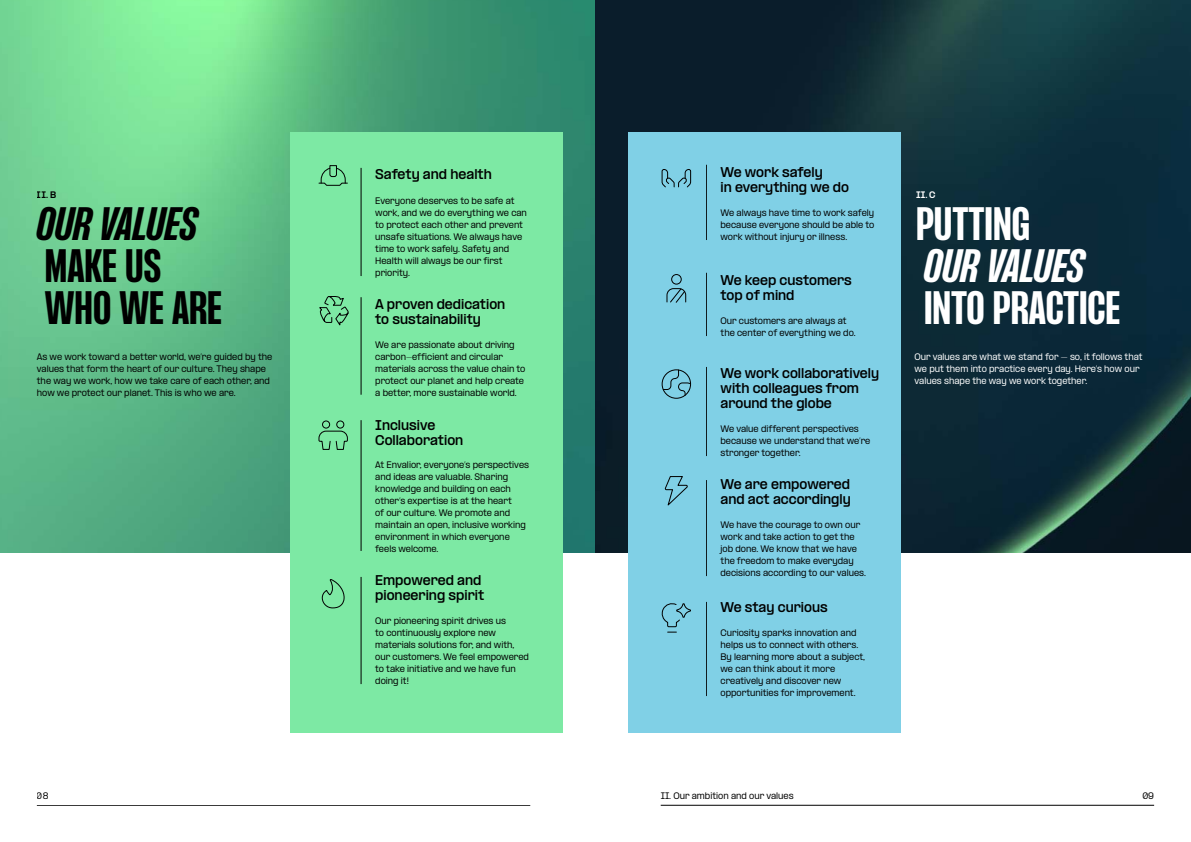
<style>
.page{position:relative;width:1191px;height:842px;background:#fff}
.page>*{position:absolute;margin:0;border:0;box-sizing:border-box;transform-origin:0 0}
.t1{font:700 condensed 41px "PP Formula";color:#fff}
.t2{font:700 condensed 41px/42px "PP Formula";color:#000}
.t3{font:italic 700 condensed 41px "PP Formula";color:#fff}
.t4{font:italic 700 condensed 41px "PP Formula";color:#000}
.t5{font:700 12px/15px "PP Formula";color:#000}
.t6{font:500 8px/12px "PP Formula";color:#000}
.t7{font:500 8px/12px "PP Formula";color:#fff}
.t8{font:800 8px "PP Formula";color:#000}
.t9{font:800 8px "PP Formula";color:#fff}
</style>
<div class="page">
<img style="left:0;top:0;width:595px;height:552px">
<svg style="left:595px;top:0;width:596px;height:552px;background:#0e2b36"></svg>
<div style="left:291px;top:132px;width:272px;height:600px;background:#7de9a4"></div>
<div style="left:628px;top:132px;width:272px;height:600px;background:#80d0e6"></div>
<hr style="left:706px;top:165px;width:1px;height:75px;background:#000">
<hr style="left:706px;top:273px;width:1px;height:63px;background:#000">
<hr style="left:706px;top:367px;width:1px;height:89px;background:#000">
<hr style="left:706px;top:602px;width:1px;height:94px;background:#000">
<hr style="left:706px;top:480px;width:1px;height:96px;background:#000">
<hr style="left:361px;top:168px;width:1px;height:108px;background:#000">
<hr style="left:361px;top:420px;width:1px;height:131px;background:#000">
<hr style="left:361px;top:577px;width:1px;height:107px;background:#000">
<svg style="left:318px;top:165px;width:30px;height:21px"></svg>
<svg style="left:661px;top:169px;width:30px;height:19px"></svg>
<div style="left:322px;top:421px;width:8px;height:7px;border:1px solid #000;border-radius:50%"></div>
<div style="left:336px;top:421px;width:8px;height:7px;border:1px solid #000;border-radius:50%"></div>
<svg style="left:318px;top:430px;width:30px;height:20px"></svg>
<svg style="left:666px;top:274px;width:20px;height:29px"></svg>
<hr style="left:361px;top:297px;width:1px;height:98px;background:#000">
<svg style="left:319px;top:296px;width:30px;height:30px"></svg>
<div style="left:662px;top:369px;width:29px;height:30px;border:1px solid #000;border-radius:50%"></div>
<svg style="left:662px;top:369px;width:29px;height:27px"></svg>
<svg style="left:322px;top:579px;width:23px;height:29px"></svg>
<svg style="left:665px;top:476px;width:23px;height:30px"></svg>
<svg style="left:661px;top:603px;width:30px;height:30px"></svg>
<hr style="left:660px;top:805px;width:494px;height:1px;background:#000">
<hr style="left:37px;top:805px;width:493px;height:1px;background:#000">
<h2 class="t5" style="left:720px;top:165px;width:130px">We work safely<br>in everything we do</h2>
<h2 class="t5" style="left:375px;top:167px;width:118px">Safety and health</h2>
<p class="t8" style="left:37px;top:189px;width:21px">II. B</p>
<p class="t9" style="left:916px;top:190px;width:21px">II. C</p>
<p class="t6" style="left:375px;top:195px;width:153px">Everyone deserves to be safe at work, and we do everything we can to protect each other and prevent unsafe situations. We always have time to work safely. Safety and<br>Health will always be our first priority.</p>
<h1 class="t4" style="left:37px;top:199px;width:162px">OUR VALUES</h1>
<h1 class="t2" style="left:45px;top:245px;width:179px">MAKE US<br>WHO WE ARE</h1>
<p class="t6" style="left:37px;top:351px;width:237px">As we work toward a better world, we’re guided by the values that form the heart of our culture. They shape the way we work, how we take care of each other, and how we protect our planet. This is who we are.</p>
<h1 class="t1" style="left:916px;top:199px;width:115px">PUTTING</h1>
<h1 class="t3" style="left:924px;top:241px;width:162px">OUR VALUES</h1>
<h1 class="t1" style="left:924px;top:283px;width:198px">INTO PRACTICE</h1>
<p class="t7" style="left:914px;top:351px;width:230px">Our values are what we stand for – so, it follows that we put them into practice every day. Here’s how our values shape the way we work together.</p>
<p class="t6" style="left:720px;top:207px;width:155px;text-align:justify">We always have time to work safely because everyone should be able to work without injury or illness.</p>
<h2 class="t5" style="left:720px;top:273px;width:133px">We keep customers top of mind</h2>
<h2 class="t5" style="left:375px;top:297px;width:132px">A proven dedication to sustainability</h2>
<p class="t6" style="left:720px;top:315px;width:137px">Our customers are always at the center of everything we do.</p>
<p class="t6" style="left:375px;top:339px;width:152px">We are passionate about driving carbon-efficient and circular materials across the value chain to protect our planet and help create a better, more sustainable world.</p>
<h2 class="t5" style="left:720px;top:366px;width:160px">We work collaboratively with colleagues from around the globe</h2>
<h2 class="t5" style="left:375px;top:418px;width:90px">Inclusive<br>Collaboration</h2>
<p class="t6" style="left:375px;top:459px;width:155px">At Envalior, everyone’s perspectives and ideas are valuable. Sharing knowledge and building on each other’s expertise is at the heart<br>of our culture. We promote and maintain an open, inclusive working environment in which everyone feels welcome.</p>
<h2 class="t5" style="left:375px;top:573px;width:110px">Empowered and pioneering spirit</h2>
<p class="t6" style="left:375px;top:615px;width:155px">Our pioneering spirit drives us<br>to continuously explore new materials solutions for, and with, our customers. We feel empowered to take initiative and we have fun doing it!</p>
<p class="t6" style="left:720px;top:423px;width:151px">We value different perspectives because we understand that we’re stronger together.</p>
<h2 class="t5" style="left:720px;top:477px;width:132px">We are empowered and act accordingly</h2>
<p class="t6" style="left:720px;top:519px;width:147px">We have the courage to own our work and take action to get the job done. We know that we have the freedom to make everyday decisions according to our values.</p>
<h2 class="t5" style="left:720px;top:600px;width:109px">We stay curious</h2>
<p class="t6" style="left:720px;top:627px;width:146px">Curiosity sparks innovation and helps us to connect with others.<br>By learning more about a subject, we can think about it more creatively and discover new opportunities for improvement.</p>
<p class="t6" style="left:37px;top:790px;width:13px">08</p>
<p class="t6" style="left:660px;top:790px;width:134px">II. Our ambition and our values</p>
<p class="t6" style="left:1142px;top:790px;width:13px">09</p>
</div>
